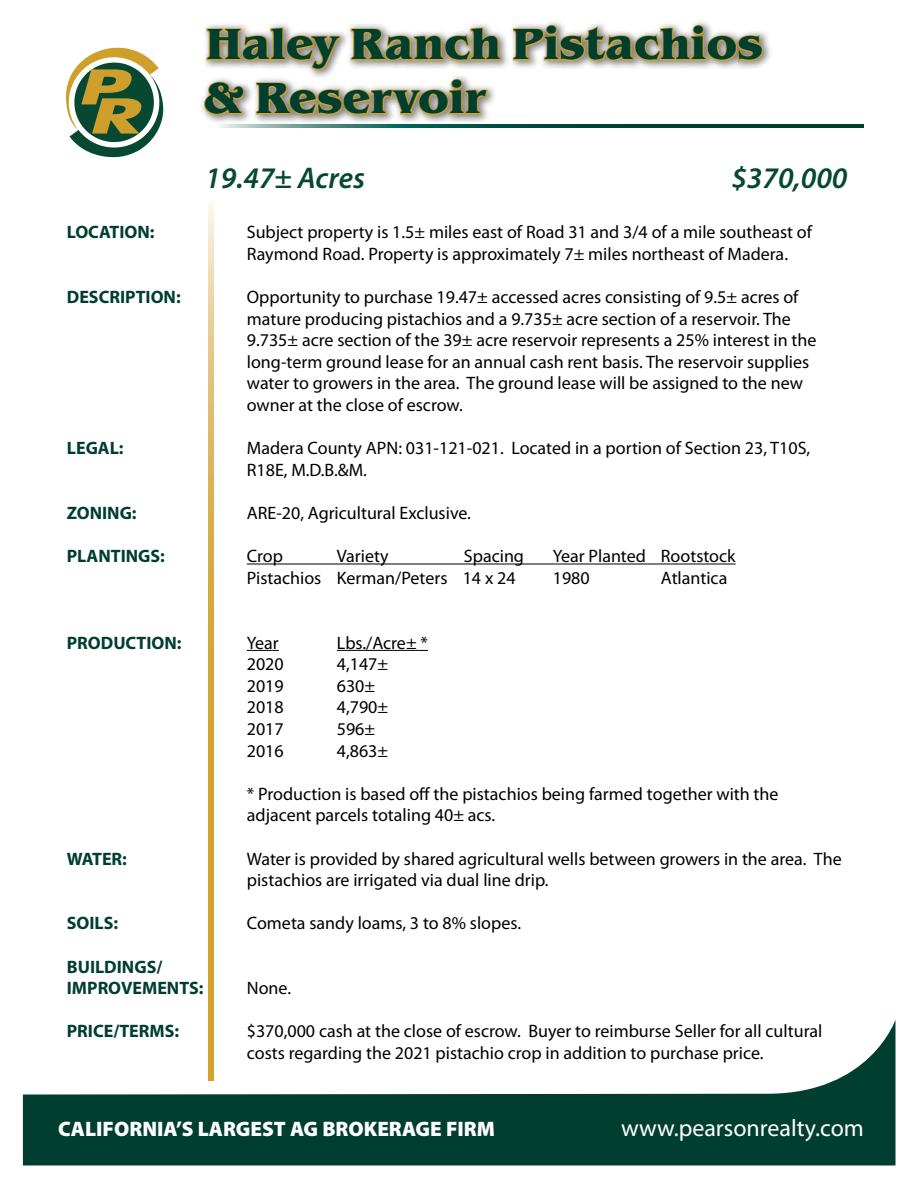
<style>
.page{position:relative;width:918px;height:1188px;background:#fff}
.page>*{position:absolute;margin:0;border:0;box-sizing:border-box;transform-origin:0 0}
.t1{font:700 45px/54px "Benguiat Itc TEE";color:#003e30}
.t2{font:italic 600 30px "Myriad Pro";color:#064832}
.t3{font:24px "Myriad Pro";color:#fff}
.t4{font:900 21px "Myriad Pro";color:#fff}
.t5{font:18px/21.6px "Myriad Pro";color:#000}
.t6{font:700 18px/21.6px "Myriad Pro";color:#003e30}
</style>
<div class="page">
<hr style="left:247px;top:564px;width:489px;height:1px;background:#000">
<hr style="left:247px;top:650px;width:32px;height:1px;background:#000">
<hr style="left:337px;top:650px;width:91px;height:1px;background:#000">
<div style="left:198px;top:19px;width:575px;height:107px;background:#000;opacity:.5"></div>
<svg style="left:205px;top:26px;width:137px;height:45px"></svg>
<svg style="left:350px;top:26px;width:152px;height:38px;background:#bcae8c"></svg>
<svg style="left:512px;top:24px;width:252px;height:42px"></svg>
<svg style="left:203px;top:81px;width:43px;height:35px;background:#bbaa81"></svg>
<svg style="left:255px;top:78px;width:234px;height:42px"></svg>
<svg style="left:208px;top:205px;width:5px;height:815px;background:#d9b355"></svg>
<svg style="left:66px;top:48px;width:97px;height:109px"></svg>
<svg style="left:214px;top:125px;width:650px;height:3px;background:#1f5f54"></svg>
<svg style="left:23px;top:1020px;width:872px;height:146px;fill:#003e30"></svg>
<h1 class="t1" style="left:203px;top:18px;width:561px">Haley Ranch Pistachios &amp; Reservoir</h1>
<h2 class="t2" style="left:205px;top:159px;width:161px">19.47± Acres</h2>
<h2 class="t2" style="left:731px;top:159px;width:118px">$370,000</h2>
<p class="t6" style="left:67px;top:221px;width:89px">LOCATION:</p>
<p class="t5" style="left:247px;top:221px;width:567px">Subject property is 1.5± miles east of Road 31 and 3/4 of a mile southeast of<br>Raymond Road. Property is approximately 7± miles northeast of Madera.</p>
<p class="t6" style="left:67px;top:286px;width:115px">DESCRIPTION:</p>
<p class="t5" style="left:247px;top:286px;width:571px">Opportunity to purchase 19.47± accessed acres consisting of 9.5± acres of mature producing pistachios and a 9.735± acre section of a reservoir. The 9.735± acre section of the 39± acre reservoir represents a 25% interest in the long-term ground lease for an annual cash rent basis. The reservoir supplies water to growers in the area. The ground lease will be assigned to the new owner at the close of escrow.</p>
<p class="t6" style="left:67px;top:437px;width:58px">LEGAL:</p>
<p class="t5" style="left:247px;top:437px;width:565px">Madera County APN: 031-121-021. Located in a portion of Section 23, T10S,<br>R18E, M.D.B.&amp;M.</p>
<p class="t6" style="left:67px;top:502px;width:71px">ZONING:</p>
<p class="t5" style="left:247px;top:502px;width:226px">ARE-20, Agricultural Exclusive.</p>
<p class="t6" style="left:67px;top:545px;width:100px">PLANTINGS:</p>
<p class="t5" style="left:247px;top:545px;width:38px">Crop</p>
<p class="t5" style="left:337px;top:545px;width:53px">Variety</p>
<p class="t5" style="left:464px;top:545px;width:62px">Spacing</p>
<p class="t5" style="left:553px;top:545px;width:184px">Year Planted Rootstock</p>
<p class="t5" style="left:247px;top:567px;width:270px">Pistachios Kerman/Peters 14 x 24</p>
<p class="t5" style="left:553px;top:567px;width:38px">1980</p>
<p class="t5" style="left:661px;top:567px;width:68px">Atlantica</p>
<p class="t6" style="left:67px;top:631px;width:116px">PRODUCTION:</p>
<p class="t5" style="left:247px;top:631px;width:33px">Year</p>
<p class="t5" style="left:337px;top:631px;width:93px">Lbs./Acre± *</p>
<p class="t5" style="left:247px;top:653px;width:38px">2020</p>
<p class="t5" style="left:337px;top:653px;width:53px">4,147±</p>
<p class="t5" style="left:247px;top:675px;width:38px">2019</p>
<p class="t5" style="left:337px;top:675px;width:40px">630±</p>
<p class="t5" style="left:247px;top:696px;width:38px">2018</p>
<p class="t5" style="left:337px;top:696px;width:53px">4,790±</p>
<p class="t5" style="left:247px;top:718px;width:38px">2017</p>
<p class="t5" style="left:337px;top:718px;width:40px">596±</p>
<p class="t5" style="left:247px;top:739px;width:38px">2016</p>
<p class="t5" style="left:337px;top:739px;width:53px">4,863±</p>
<p class="t5" style="left:247px;top:783px;width:533px">* Production is based off the pistachios being farmed together with the adjacent parcels totaling 40± acs.</p>
<p class="t6" style="left:67px;top:847px;width:62px">WATER:</p>
<p class="t5" style="left:247px;top:847px;width:596px">Water is provided by shared agricultural wells between growers in the area. The pistachios are irrigated via dual line drip.</p>
<p class="t6" style="left:67px;top:912px;width:53px">SOILS:</p>
<p class="t5" style="left:247px;top:912px;width:276px">Cometa sandy loams, 3 to 8% slopes.</p>
<p class="t6" style="left:67px;top:955px;width:138px">BUILDINGS/<br>IMPROVEMENTS:</p>
<p class="t5" style="left:247px;top:977px;width:46px">None.</p>
<p class="t6" style="left:67px;top:1020px;width:114px">PRICE/TERMS:</p>
<p class="t5" style="left:247px;top:1020px;width:577px">$370,000 cash at the close of escrow. Buyer to reimburse Seller for all cultural costs regarding the 2021 pistachio crop in addition to purchase price.</p>
<p class="t4" style="left:58px;top:1114px;width:438px">CALIFORNIA’S LARGEST AG BROKERAGE FIRM</p>
<h3 class="t3" style="left:621px;top:1113px;width:244px">www.pearsonrealty.com</h3>
</div>
